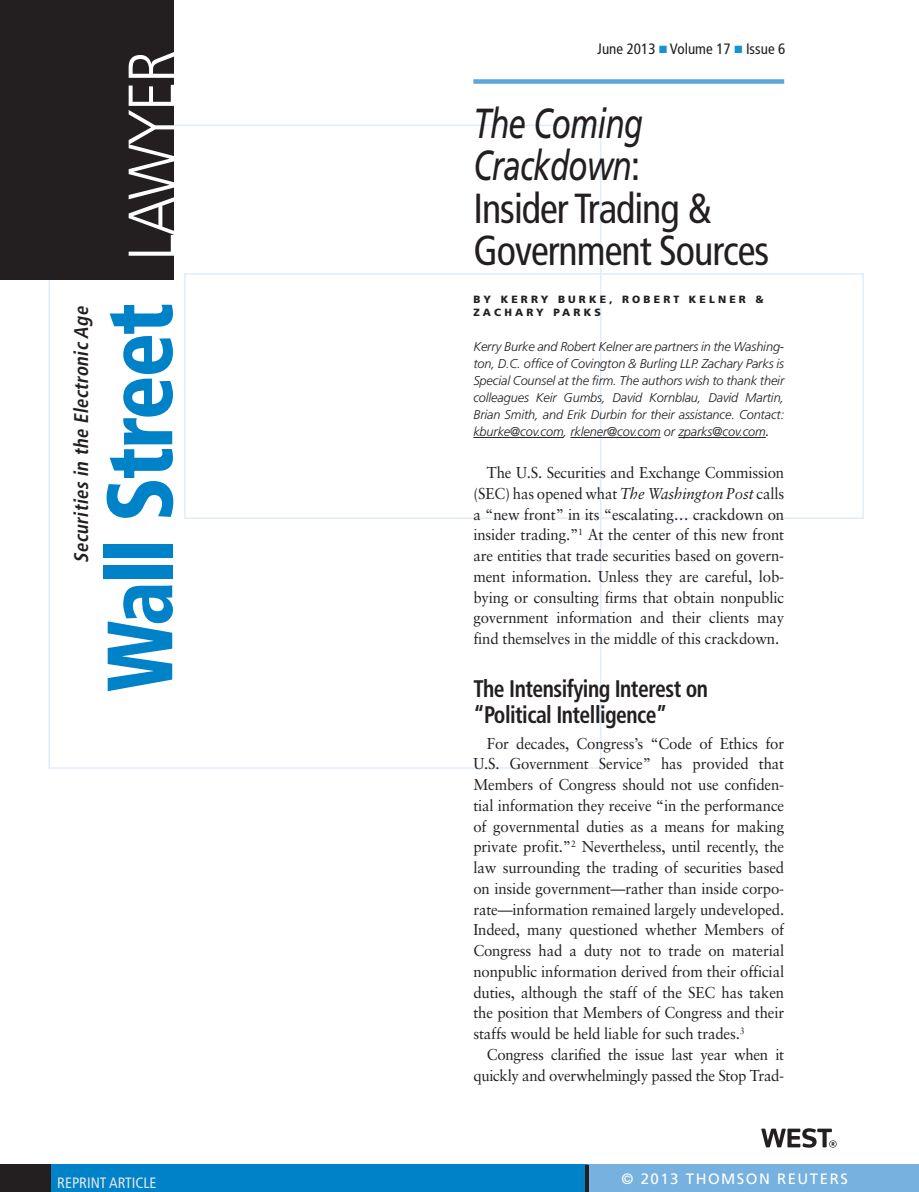
<style>
.page{position:relative;width:919px;height:1192px;background:#fff}
.page>*{position:absolute;margin:0;border:0;box-sizing:border-box;transform-origin:0 0}
.t1{font:900 condensed 92.4px "Frutiger";letter-spacing:-.025em;color:#0082c8;scale:.9 1}
.t2{font:300 66px "Frutiger";letter-spacing:-.03em;color:#fff;scale:.9 1}
.t3{font:condensed 42px/42.5px "Frutiger";letter-spacing:-.025em;color:#231f20;scale:.95 1}
.t4{font:700 condensed 24px/26px "Frutiger";letter-spacing:-.025em;color:#231f20;scale:.9 1}
.t5{font:italic 700 condensed 19.8px "Frutiger";color:#231f20;scale:.95 1}
.t6{font:15.75px/20.7px "Sabon";letter-spacing:-.01em;color:#231f20;text-align:justify;scale:.95 1}
.t7{font:condensed 15px "Frutiger";color:#231f20}
.t8{font:15px "Frutiger";letter-spacing:.1em;color:#fff}
.t9{font:condensed 15px "Frutiger";color:#e6e7e9}
.t10{font:italic 300 12.75px/17px "Frutiger";letter-spacing:-.01em;color:#231f20;text-align:justify}
.t11{font:900 10.5px/13px "Frutiger";letter-spacing:.3em;color:#231f20}
.s1{color:#1592d1}
.s2{font-style:italic;font-stretch:normal}
.s3{font-weight:400}
.s4{font-style:italic}
</style>
<div class="page">
<div style="left:0;top:1164px;width:646px;height:28px;background:#0082c8"></div>
<div style="left:588px;top:1164px;width:330px;height:28px;background:#76b1df"></div>
<hr style="left:585px;top:1165px;width:3px;height:27px;background:#231f20">
<div style="left:0;top:1164px;width:50px;height:28px;background:#231f20"></div>
<div style="left:184px;top:273px;width:679px;height:246px;border:2px solid #e0ecf7"></div>
<div style="left:473px;top:79px;width:310px;height:5px;background:#5ba6da"></div>
<hr style="left:473px;top:437px;width:90px;height:1px;background:#231f20">
<hr style="left:570px;top:437px;width:90px;height:1px;background:#231f20">
<hr style="left:678px;top:437px;width:87px;height:1px;background:#231f20">
<div style="left:0;top:0;width:174px;height:279px;background:#231f20"></div>
<svg style="left:761px;top:1128px;width:75px;height:19px"></svg>
<h2 class="t2" style="left:114px;top:260px;width:235px;rotate:-90deg">LAWYER</h2>
<p class="t5" style="left:70px;top:563px;width:275px;rotate:-90deg">Securities in the Electronic Age</p>
<h1 class="t1" style="left:84px;top:692px;width:434px;rotate:-90deg">Wall Street</h1>
<p class="t9" style="left:57px;top:1174px;width:101px">REPRINT ARTICLE</p>
<p class="t7" style="left:597px;top:40px;width:190px">June 2013 <span class="s1">■</span> Volume 17 <span class="s1">■</span> Issue 6</p>
<h3 class="t3" style="left:473px;top:102px;width:313px"><span class="s2">The Coming<br>Crackdown</span>:<br>Insider Trading &amp;<br>Government Sources</h3>
<p class="t11" style="left:473px;top:292px;width:291px">BY KERRY BURK E, ROBERT KELNER &amp;<br>ZACHARY PARKS</p>
<p class="t10" style="left:473px;top:338px;width:312px">Kerry Burke and Robert Kelner are partners in the Washing&shy;ton, D.C. office of Covington &amp; Burling LLP. Zachary Parks is Special Counsel at the firm. The authors wish to thank their colleagues Keir Gumbs, David Kornblau, David Martin, Brian Smith, and Erik Durbin for their assistance. Contact: kburke@cov.com, rklener@cov.com or zparks@cov.com<span class="s3">.</span></p>
<p class="t6" style="left:473px;top:462px;width:328px;text-indent:14px">The U.S. Securities and Exchange Commission (SEC) has opened what <span class="s4">The Washington Post</span> calls a “new front” in its “escalating… crackdown on insider trading.”<sup>1</sup> At the center of this new front are entities that trade securities based on govern&shy;ment information. Unless they are careful, lob&shy;bying or consulting firms that obtain nonpublic government information and their clients may find themselves in the middle of this crackdown.</p>
<h3 class="t4" style="left:473px;top:676px;width:262px">The Intensifying Interest on “Political Intelligence”</h3>
<p class="t6" style="left:473px;top:732px;width:328px;text-indent:14px">For decades, Congress’s “Code of Ethics for U.S. Government Service” has provided that Members of Congress should not use confiden&shy;tial information they receive “in the performance of governmental duties as a means for making private profit.”<sup>2</sup> Nevertheless, until recently, the law surrounding the trading of securities based on inside government—rather than inside corpo&shy;rate—information remained largely undeveloped.<br>Indeed, many questioned whether Members of Congress had a duty not to trade on material nonpublic information derived from their official duties, although the staff of the SEC has taken the position that Members of Congress and their staffs would be held liable for such trades.<sup>3</sup></p>
<p class="t6" style="left:473px;top:1044px;width:328px;text-align:right">Congress clarified the issue last year when it quickly and overwhelmingly passed the Stop Trad-</p>
<p class="t8" style="left:621px;top:1170px;width:228px">© 2013 THOMSON REUTERS</p>
</div>
